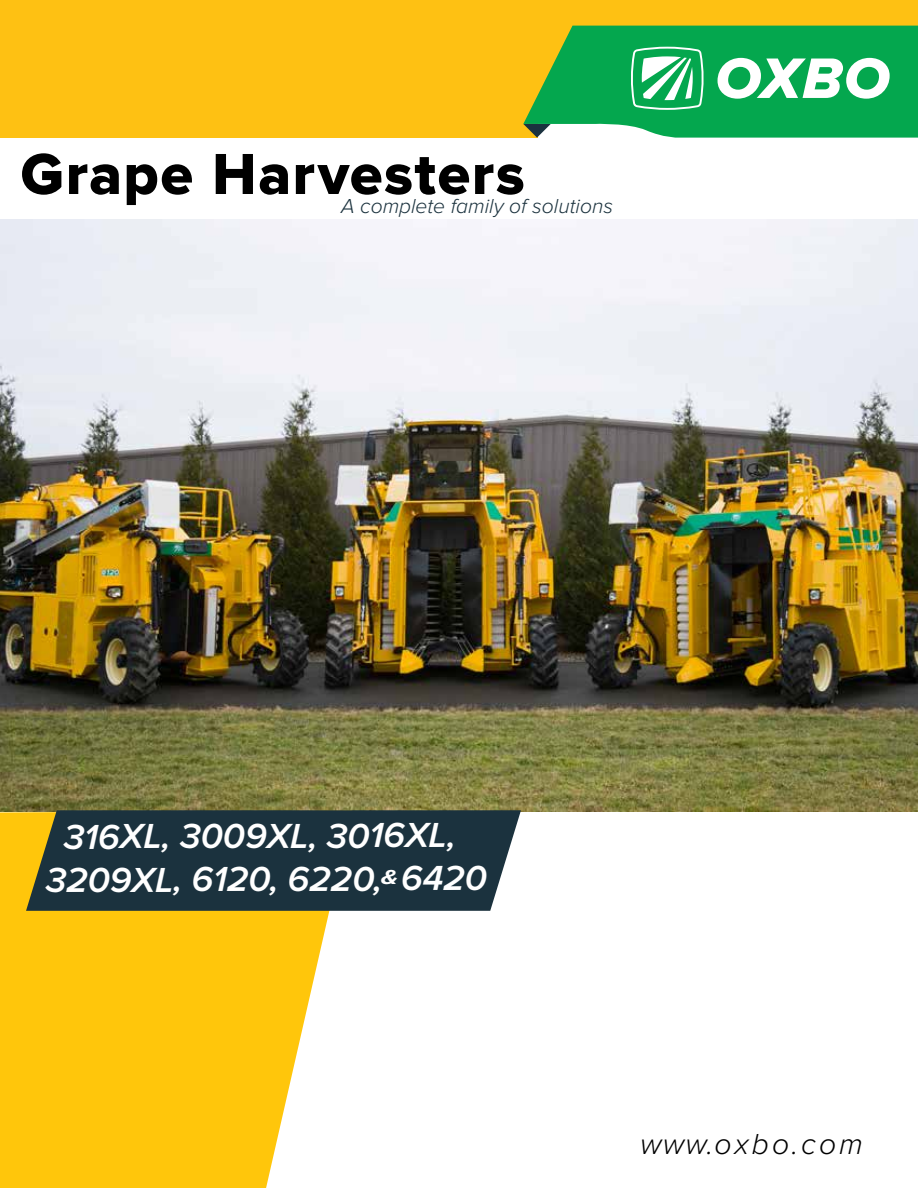
<style>
.page{position:relative;width:918px;height:1188px;background:#fff}
.page>*{position:absolute;margin:0;border:0;box-sizing:border-box;transform-origin:0 0}
.t1{font:60px "Proxima Nova Extrabld";letter-spacing:.025em;color:#000}
.t2{font:italic 600 36px/43.2px "Proxima Nova";color:#fff;text-align:center}
.t3{font:italic 300 30px "Proxima Nova";letter-spacing:.1em;color:#000}
.t4{font:italic 300 21px "Proxima Nova";color:#1b323e}
.t5{font:italic 700 21px "Proxima Nova";color:#fff;scale:1.25 1}
</style>
<div class="page">
<img style="left:0;top:220px;width:918px;height:592px">
<svg style="left:0;top:811px;width:330px;height:377px;background:#fecb22"></svg>
<svg style="left:26px;top:810px;width:495px;height:101px;background:#4b574e"></svg>
<div style="left:42px;top:820px;width:448px;height:80px;background:#1b323e"></div>
<div style="left:531px;top:0;width:387px;height:101px;background:#fec113"></div>
<div style="left:0;top:0;width:538px;height:138px;background:#fec113"></div>
<svg style="left:523px;top:26px;width:395px;height:112px;background:#23ac51"></svg>
<svg style="left:718px;top:58px;width:172px;height:41px;background:#90d8b1"></svg>
<svg style="left:631px;top:47px;width:73px;height:63px;background:#5cc58c"></svg>
<h1 class="t1" style="left:20px;top:147px;width:506px">Grape Harvesters</h1>
<p class="t4" style="left:341px;top:197px;width:273px">A complete family of solutions</p>
<p class="t2" style="left:46px;top:816px;width:443px">316XL, 3009XL, 3016XL,<br>3209XL, 6120, 6220, 6420</p>
<p class="t5" style="left:381px;top:868px;width:15px">&amp;</p>
<p class="t3" style="left:640px;top:1131px;width:224px">www.oxbo.com</p>
</div>
